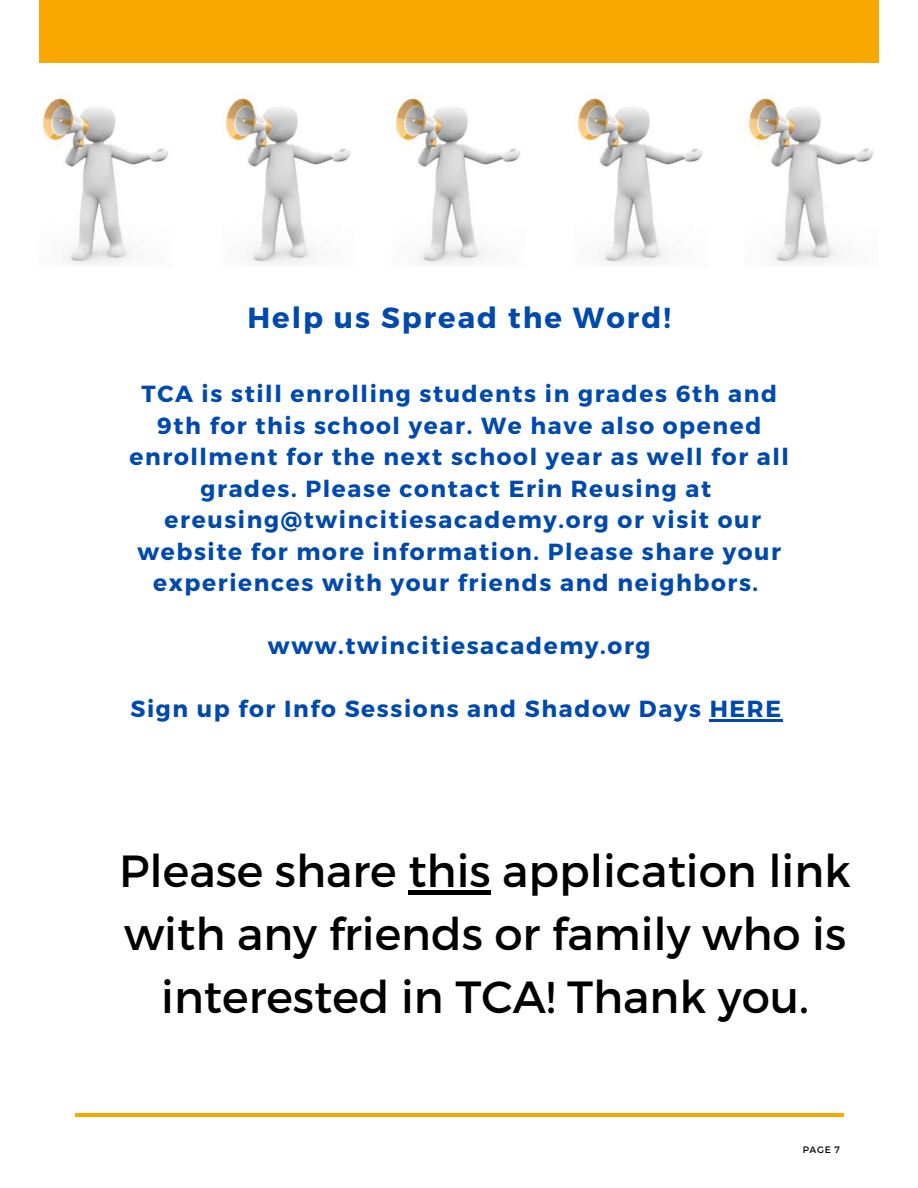
<style>
.page{position:relative;width:918px;height:1188px;background:#fff}
.page>*{position:absolute;margin:0;border:0;box-sizing:border-box;transform-origin:0 0}
.t1{font:45px/63px "Montserrat";color:#000;text-align:center}
.t2{font:700 29.1px "Montserrat";letter-spacing:.07em;color:#004aad}
.t3{font:700 23.25px/31.5px "Montserrat";letter-spacing:.07em;color:#004aad;text-align:center}
.t4{font:9.3px "Montserrat";color:#000}
</style>
<div class="page">
<div style="left:39px;top:0;width:839px;height:63px;background:#f8a800"></div>
<hr style="left:75px;top:1113px;width:769px;height:4px;background:#f8a800">
<hr style="left:710px;top:720px;width:73px;height:2px;background:#004aad">
<img style="left:221px;top:93px;width:130px;height:172px">
<img style="left:394px;top:93px;width:127px;height:172px">
<img style="left:576px;top:93px;width:127px;height:172px">
<img style="left:41px;top:93px;width:128px;height:172px">
<img style="left:744px;top:93px;width:130px;height:172px">
<div style="left:408px;top:890px;width:83px;height:5px;background:#000"></div>
<p class="t2" style="left:247px;top:299px;width:425px">Help us Spread the Word!</p>
<p class="t3" style="left:130px;top:377px;width:661px">TCA is still enrolling students in grades 6th and 9th for this school year. We have also opened enrollment for the next school year as well for all grades. Please contact Erin Reusing at ereusing@twincitiesacademy.org or visit our website for more information. Please share your experiences with your friends and neighbors.</p>
<p class="t3" style="left:268px;top:629px;width:384px">www.twincitiesacademy.org</p>
<p class="t3" style="left:130px;top:692px;width:652px">Sign up for Info Sessions and Shadow Days HERE</p>
<h1 class="t1" style="left:119px;top:837px;width:733px">Please share this application link with any friends or family who is interested in TCA! Thank you.</h1>
<p class="t4" style="left:803px;top:1143px;width:39px">PAGE 7</p>
</div>
